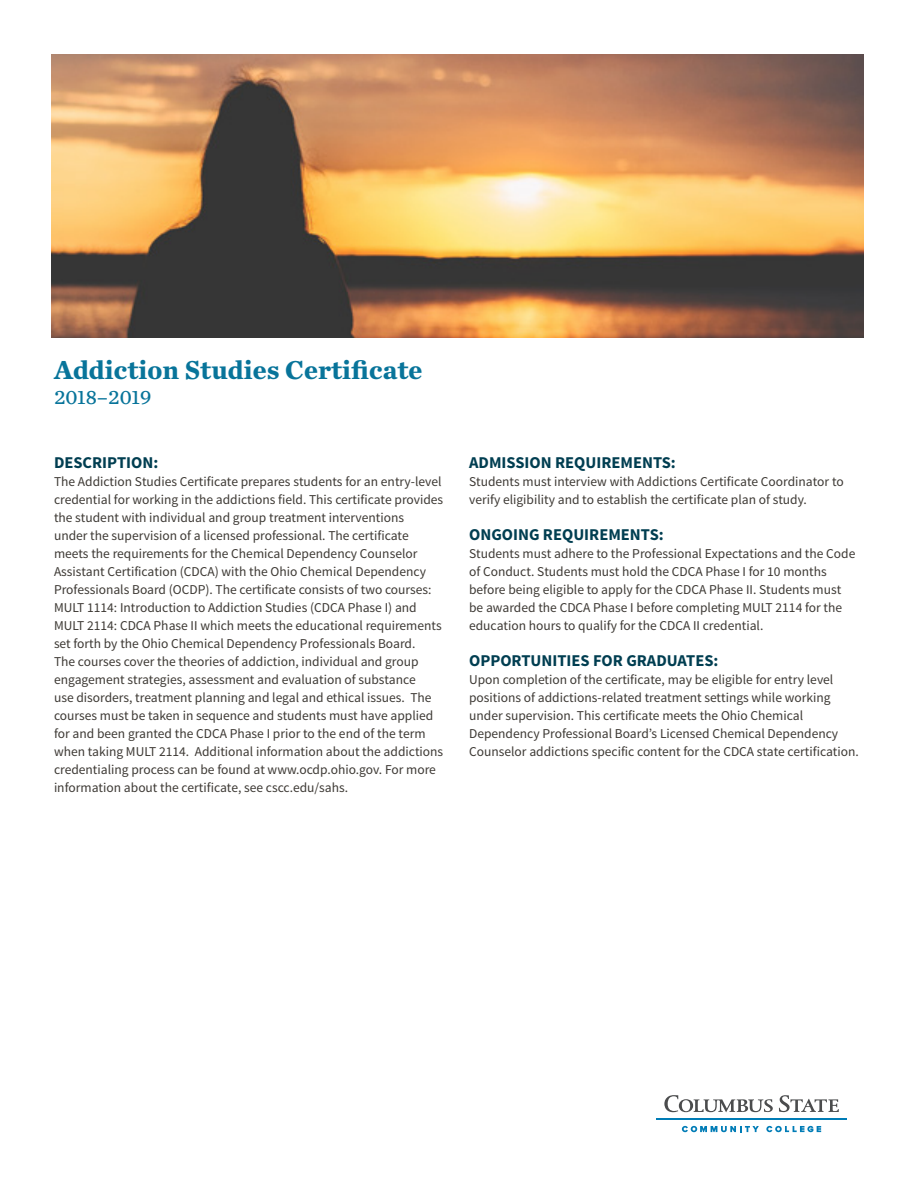
<style>
.page{position:relative;width:918px;height:1188px;background:#fff}
.page>*{position:absolute;margin:0;border:0;box-sizing:border-box;transform-origin:0 0}
.t1{font:700 27px "Chronicle Text G3";color:#08749a}
.t2{font:21px "Chronicle Text G3";color:#08749a}
.body{font:700 16.5px "Source Sans Pro";color:#013e51}
.sub1{font:700 16.5px "Source Sans Pro";color:#013e51}
.body-2{font:13.5px/18px "Source Sans Pro";color:#3d3934}
</style>
<div class="page">
<svg style="left:664px;top:1095px;width:109px;height:17px"></svg>
<svg style="left:779px;top:1095px;width:60px;height:17px"></svg>
<svg style="left:682px;top:1126px;width:77px;height:6px"></svg>
<svg style="left:766px;top:1126px;width:55px;height:6px"></svg>
<hr style="left:656px;top:1118px;width:191px;height:2px;background:#007cb6">
<img style="left:52px;top:54px;width:812px;height:284px">
<p class="t1" style="left:54px;top:348px;width:370px">Addiction Studies Certificate</p>
<p class="t2" style="left:54px;top:381px;width:99px">2018–2019</p>
<p class="sub1" style="left:54px;top:452px;width:106px">DESCRIPTION:</p>
<p class="body-2" style="left:54px;top:473px;width:391px">The Addiction Studies Certificate prepares students for an entry-level credential for working in the addictions field. This certificate provides the student with individual and group treatment interventions<br>under the supervision of a licensed professional. The certificate meets the requirements for the Chemical Dependency Counselor Assistant Certification (CDCA) with the Ohio Chemical Dependency Professionals Board (OCDP). The certificate consists of two courses:<br>MULT 1114: Introduction to Addiction Studies (CDCA Phase I) and MULT 2114: CDCA Phase II which meets the educational requirements set forth by the Ohio Chemical Dependency Professionals Board.<br>The courses cover the theories of addiction, individual and group engagement strategies, assessment and evaluation of substance<br>use disorders, treatment planning and legal and ethical issues. The courses must be taken in sequence and students must have applied for and been granted the CDCA Phase I prior to the end of the term when taking MULT 2114. Additional information about the addictions credentialing process can be found at www.ocdp.ohio.gov. For more information about the certificate, see cscc.edu/sahs.</p>
<p class="body" style="left:469px;top:452px;width:208px">ADMISSION REQUIREMENTS:</p>
<p class="body-2" style="left:469px;top:473px;width:376px">Students must interview with Addictions Certificate Coordinator to verify eligibility and to establish the certificate plan of study.</p>
<p class="body" style="left:469px;top:524px;width:196px">ONGOING REQUIREMENTS:</p>
<p class="body-2" style="left:469px;top:545px;width:388px">Students must adhere to the Professional Expectations and the Code of Conduct. Students must hold the CDCA Phase I for 10 months before being eligible to apply for the CDCA Phase II. Students must be awarded the CDCA Phase I before completing MULT 2114 for the education hours to qualify for the CDCA II credential.</p>
<p class="body" style="left:469px;top:650px;width:251px">OPPORTUNITIES FOR GRADUATES:</p>
<p class="body-2" style="left:469px;top:671px;width:391px">Upon completion of the certificate, may be eligible for entry level positions of addictions-related treatment settings while working under supervision. This certificate meets the Ohio Chemical Dependency Professional Board’s Licensed Chemical Dependency Counselor addictions specific content for the CDCA state certification.</p>
</div>
